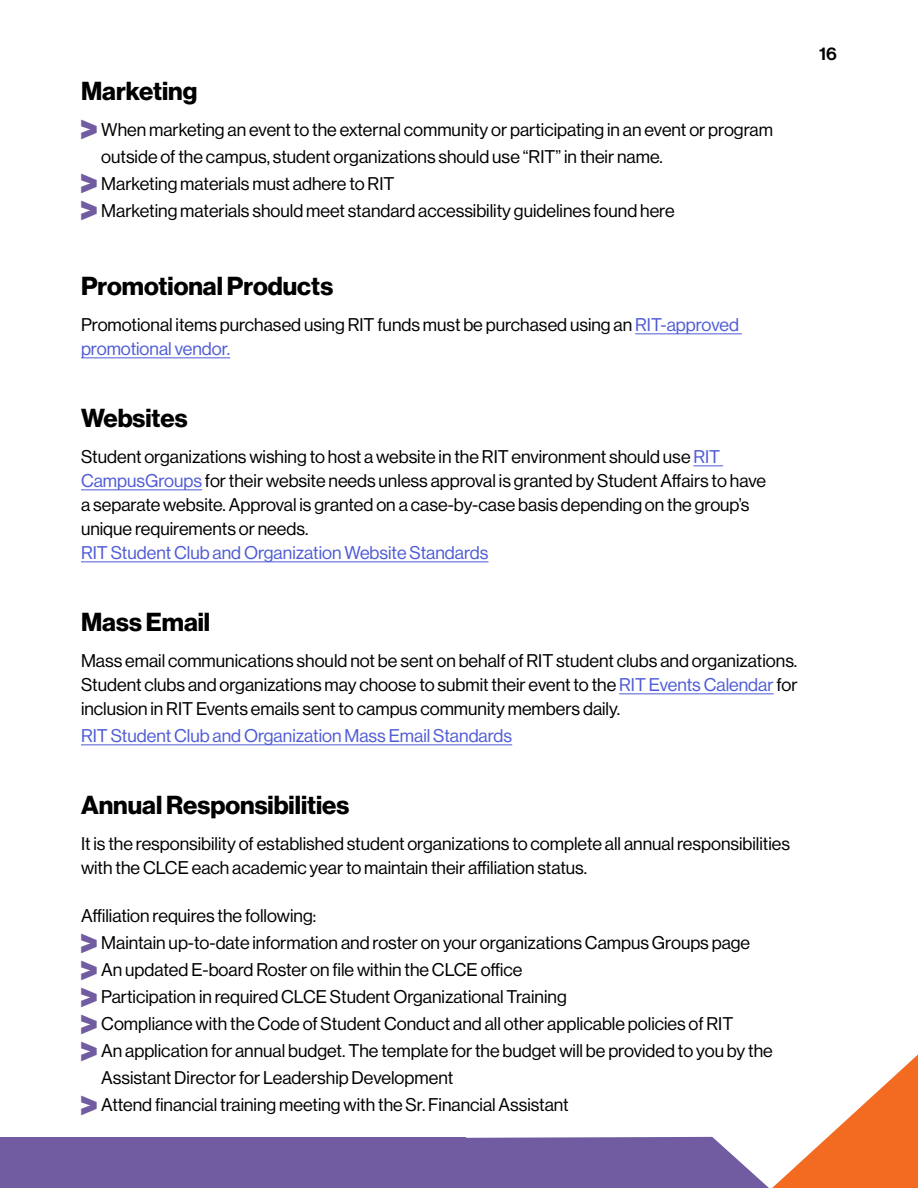
<style>
.page{position:relative;width:918px;height:1188px;background:#fff}
.page>*{position:absolute;margin:0;border:0;box-sizing:border-box;transform-origin:0 0}
.t1{font:37.5px/27px "N Haas Grotesk DS Pro 95 Blk";color:#715ca2}
.t2{font:25.5px "N Haas Grotesk DS Pro 75 Bd";color:#000}
.t3{font:18px/27px "N Haas Grotesk DS Pro 55 Rg";color:#000}
.t4{font:18px "N Haas Grotesk DS Pro 55 Rg";color:#4f5cd6}
.t5{font:18px "N Haas Grotesk DS Pro 65 Md";color:#000}
.s1{color:#4f5cd6}
</style>
<div class="page">
<svg style="left:385px;top:1054px;width:533px;height:134px"></svg>
<div style="left:0;top:1138px;width:466px;height:50px;background:#715ca2"></div>
<hr style="left:635px;top:334px;width:107px;height:1px;background:#4f5cd6">
<hr style="left:81px;top:358px;width:149px;height:1px;background:#4f5cd6">
<hr style="left:693px;top:466px;width:30px;height:1px;background:#4f5cd6">
<hr style="left:81px;top:490px;width:121px;height:1px;background:#4f5cd6">
<hr style="left:81px;top:562px;width:407px;height:1px;background:#4f5cd6">
<hr style="left:619px;top:694px;width:155px;height:1px;background:#4f5cd6">
<hr style="left:81px;top:745px;width:431px;height:1px;background:#4f5cd6">
<h2 class="t2" style="left:81px;top:77px;width:118px">Marketing</h2>
<p class="t3" style="left:101px;top:117px;width:673px">When marketing an event to the external community or participating in an event or program outside of the campus, student organizations should use “RIT” in their name.<br>Marketing materials must adhere to RIT<br>Marketing materials should meet standard accessibility guidelines found here</p>
<h1 class="t1" style="left:80px;top:101px;width:20px;line-height:54.3px">&gt; &gt;</h1>
<h1 class="t1" style="left:80px;top:196px;width:20px">&gt;</h1>
<p class="t5" style="left:819px;top:44px;width:19px">16</p>
<h2 class="t2" style="left:81px;top:272px;width:254px">Promotional Products</h2>
<p class="t3" style="left:81px;top:313px;width:660px;line-height:24px">Promotional items purchased using RIT funds must be purchased using an <span class="s1">RIT-approved promotional vendor.</span></p>
<h2 class="t2" style="left:81px;top:404px;width:108px">Websites</h2>
<p class="t3" style="left:81px;top:445px;width:687px;line-height:24px">Student organizations wishing to host a website in the RIT environment should use <span class="s1">RIT CampusGroups</span> for their website needs unless approval is granted by Student Affairs to have a separate website. Approval is granted on a case-by-case basis depending on the group’s unique requirements or needs.</p>
<p class="t4" style="left:81px;top:543px;width:409px">RIT Student Club and Organization Website Standards</p>
<h2 class="t2" style="left:81px;top:608px;width:131px">Mass Email</h2>
<p class="t3" style="left:81px;top:649px;width:718px;line-height:24px;text-align:justify">Mass email communications should not be sent on behalf of RIT student clubs and organizations.<br>Student clubs and organizations may choose to submit their event to the <span class="s1">RIT Events Calendar</span> for inclusion in RIT Events emails sent to campus community members daily.</p>
<p class="t4" style="left:81px;top:726px;width:433px">RIT Student Club and Organization Mass Email Standards</p>
<h2 class="t2" style="left:81px;top:791px;width:270px">Annual Responsibilities</h2>
<p class="t3" style="left:81px;top:832px;width:711px;line-height:24px">It is the responsibility of established student organizations to complete all annual responsibilities with the CLCE each academic year to maintain their affiliation status.</p>
<p class="t3" style="left:101px;top:903px;width:673px;text-indent:-20px">Affiliation requires the following:<br>Maintain up-to-date information and roster on your organizations Campus Groups page An updated E-board Roster on file within the CLCE office<br>Participation in required CLCE Student Organizational Training<br>Compliance with the Code of Student Conduct and all other applicable policies of RIT<br>An application for annual budget. The template for the budget will be provided to you by the Assistant Director for Leadership Development<br>Attend financial training meeting with the Sr. Financial Assistant</p>
<h1 class="t1" style="left:80px;top:929px;width:20px;text-align:justify">&gt; &gt; &gt; &gt; &gt;</h1>
<h1 class="t1" style="left:80px;top:1091px;width:20px">&gt;</h1>
</div>
